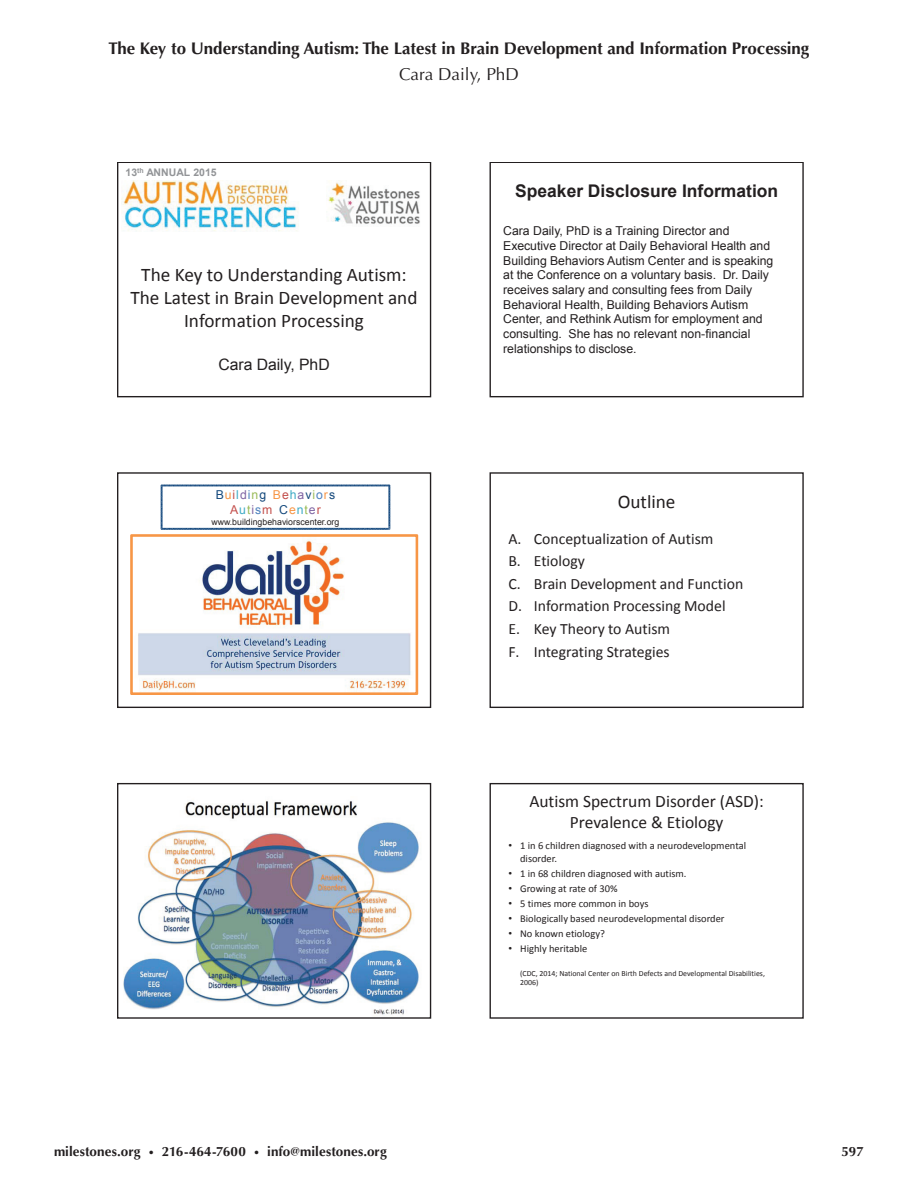
<style>
.page{position:relative;width:918px;height:1188px;background:#fff}
.page>*{position:absolute;margin:0;border:0;box-sizing:border-box;transform-origin:0 0}
.t1{font:19.2px/23.1px "Calibri";color:#231f20;text-align:center}
.t2{font:17.4px/21px "Calibri";color:#231f20;text-align:center}
.t3{font:700 17.4px "Arial";color:#231f20}
.t4{font:17.25px "Optima LT Std";color:#231f20}
.t5{font:700 16.8px "Optima LT Std";color:#231f20}
.t6{font:15.75px/22.6px "Calibri";color:#231f20}
.t7{font:15.75px "Arial";color:#231f20}
.t8{font:700 13.5px "Optima LT Std";letter-spacing:.005em;color:#231f20}
.t9{font:700 13.5px "Optima LT Std";color:#231f20}
.t10{font:12.3px/14.7px "Arial";color:#231f20}
.t11{font:12.3px/14.7px "Arial";letter-spacing:.08em;color:#15497c;text-align:center}
.t12{font:10.5px/12.6px "Calibri";color:#231f20}
.t13{font:700 10.5px "Arial";color:#929497}
.t14{font:8.7px "Arial";color:#231f20}
.t15{font:7.8px/9.4px "Calibri";color:#231f20}
.s1{color:#f79646}
.s2{color:#c3504d}
.s3{color:#3fabc5}
.s4{color:#8065a3}
.s5{color:#4e82be}
.s6{color:#9abb58}
.s7{font-family:"Arial"}
.s8{font-size:10.5px}
</style>
<div class="page">
<img style="left:328px;top:180px;width:92px;height:45px">
<img style="left:122px;top:180px;width:177px;height:51px">
<div style="left:117px;top:162px;width:314px;height:235px;border:1px solid #231f20"></div>
<div style="left:490px;top:162px;width:314px;height:235px;border:1px solid #231f20"></div>
<svg style="left:130px;top:534px;width:288px;height:161px"></svg>
<img style="left:161px;top:485px;width:229px;height:45px">
<div style="left:117px;top:472px;width:314px;height:236px;border:1px solid #231f20"></div>
<div style="left:490px;top:472px;width:314px;height:236px;border:1px solid #231f20"></div>
<img style="left:123px;top:800px;width:296px;height:217px">
<div style="left:117px;top:783px;width:314px;height:236px;border:1px solid #231f20"></div>
<div style="left:490px;top:783px;width:314px;height:236px;border:1px solid #231f20"></div>
<h3 class="t5" style="left:109px;top:39px;width:702px">The Key to Understanding Autism: The Latest in Brain Development and Information Processing</h3>
<h3 class="t4" style="left:399px;top:64px;width:121px">Cara Daily, PhD</h3>
<p class="t13" style="left:126px;top:165px;width:93px">13<sup>th</sup> ANNUAL 2015</p>
<h1 class="t1" style="left:131px;top:263px;width:289px">The Key to Understanding Autism:<br>The Latest in Brain Development and<br>Information Processing</h1>
<p class="t7" style="left:218px;top:355px;width:113px">Cara Daily, PhD</p>
<p class="t11" style="left:216px;top:487px;width:121px">B<span class="s1">u</span><span class="s2">i</span><span class="s3">l</span><span class="s4">d</span><span class="s5">i</span><span class="s6">n</span>g <span class="s1">B</span><span class="s2">e</span><span class="s3">h</span><span class="s4">a</span>v<span class="s6">i</span><span class="s5">o</span><span class="s1">r</span>s<br><span class="s2">A</span><span class="s3">u</span><span class="s6">t</span><span class="s4">i</span><span class="s5">s</span><span class="s2">m</span> C<span class="s1">e</span><span class="s3">n</span><span class="s6">t</span><span class="s4">e</span><span class="s2">r</span></p>
<p class="t14" style="left:212px;top:516px;width:129px">www.buildingbehaviorscenter.org</p>
<h2 class="t3" style="left:515px;top:180px;width:265px">Speaker Disclosure Information</h2>
<p class="t10" style="left:503px;top:224px;width:272px">Cara Daily, PhD is a Training Director and Executive Director at Daily Behavioral Health and Building Behaviors Autism Center and is speaking at the Conference on a voluntary basis. Dr. Daily receives salary and consulting fees from Daily Behavioral Health, Building Behaviors Autism Center, and Rethink Autism for employment and consulting. She has no relevant non-financial relationships to disclose.</p>
<h1 class="t1" style="left:618px;top:490px;width:59px">Outline</h1>
<p class="t6" style="left:508px;top:527px;width:236px">A. Conceptualization of Autism<br>B. Etiology<br>C. Brain Development and Function<br>D. Information Processing Model<br>E. Key Theory to Autism<br>F. Integrating Strategies</p>
<h2 class="t2" style="left:529px;top:791px;width:236px">Autism Spectrum Disorder (ASD):<br>Prevalence &amp; Etiology</h2>
<p class="t12" style="left:520px;top:840px;width:227px;text-indent:-12px"><span class="s7">•</span> 1 in 6 children diagnosed with a neurodevelopmental disorder.</p>
<p class="t12" style="left:508px;top:867px;width:180px"><span class="s7">•</span> 1 in 68 children diagnosed with autism.</p>
<p class="t12" style="left:508px;top:882px;width:111px"><span class="s7">•</span> Growing at rate of 30%</p>
<p class="t12" style="left:508px;top:897px;width:142px"><span class="s7">•</span> 5 times more common in boys</p>
<p class="t12" style="left:508px;top:913px;width:218px"><span class="s7">•</span> Biologically based neurodevelopmental disorder</p>
<p class="t12" style="left:508px;top:928px;width:98px"><span class="s7">•</span> No known etiology?</p>
<p class="t12" style="left:508px;top:943px;width:80px"><span class="s7">•</span> Highly heritable</p>
<p class="t15" style="left:520px;top:968px;width:246px">(CDC, 2014; National Center on Birth Defects and Developmental Disabilities,<br>2006)</p>
<p class="t8" style="left:54px;top:1143px;width:334px">milestones.org <span class="s8">•</span> 216-464-7600 <span class="s8">•</span> info@milestones.org</p>
<p class="t9" style="left:841px;top:1143px;width:24px">597</p>
</div>
